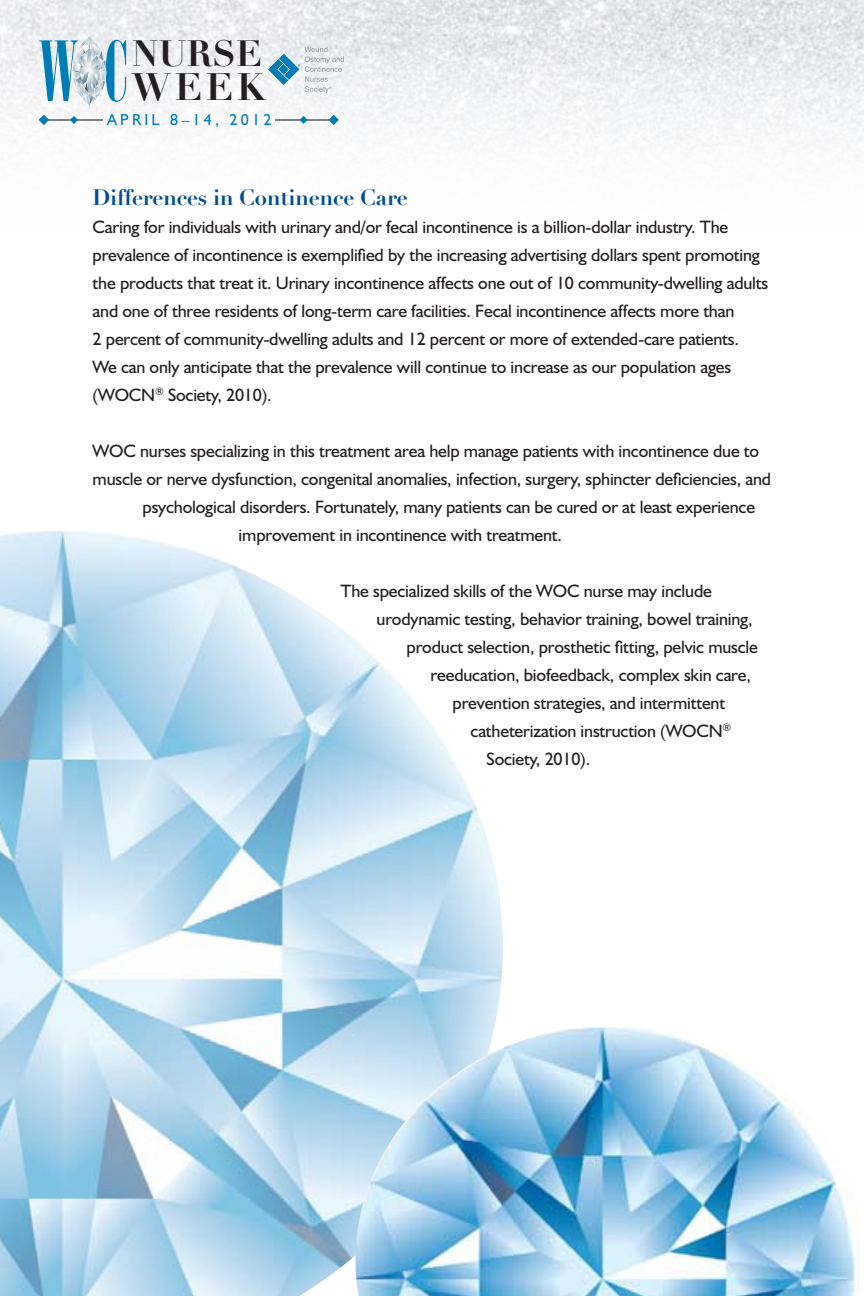
<style>
.page{position:relative;width:864px;height:1296px;background:#fff}
.page>*{position:absolute;margin:0;border:0;box-sizing:border-box;transform-origin:0 0}
.t1{font:700 37.6px "Didot";color:#231f20}
.t2{font:700 36px "Didot";color:#231f20}
.t3{font:700 22px "Didot";letter-spacing:-.01em;color:#004d93}
.t4{font:18px/28px "Humanist 521 BT";letter-spacing:-.01em;color:#231f20}
.t5{font:16px "Humanist 521 BT";letter-spacing:.2em;color:#007cb7}
.s1{font-family:"Onyx";font-weight:400;font-size:82.8px;color:#007cb7}
.s2{font-family:"Onyx";font-weight:400;font-size:82.8px;color:#fff}
</style>
<div class="page">
<img style="left:0;top:0;width:863px;height:149px">
<hr style="left:43px;top:119px;width:59px;height:2px;background:#808285">
<svg style="left:39px;top:115px;width:10px;height:10px"></svg>
<svg style="left:70px;top:116px;width:8px;height:8px"></svg>
<hr style="left:275px;top:119px;width:59px;height:2px;background:#808285">
<svg style="left:328px;top:115px;width:11px;height:10px"></svg>
<svg style="left:300px;top:116px;width:8px;height:8px"></svg>
<svg style="left:71px;top:36px;width:36px;height:70px"></svg>
<svg style="left:268px;top:47px;width:76px;height:46px"></svg>
<hr style="left:863px;top:0;width:1px;height:250px;background:#dddcdc">
<img style="left:0;top:531px;width:503px;height:765px">
<img style="left:356px;top:1027px;width:502px;height:269px">
<h1 class="t1" style="left:39px;top:63px;width:229px"><span class="s1">W</span><span class="s2">O</span><span class="s1">C</span>WEEK</h1>
<p class="t5" style="left:107px;top:109px;width:166px">APRIL 8–14, 2012</p>
<h2 class="t2" style="left:132px;top:32px;width:132px">NURSE</h2>
<p class="t3" style="left:93px;top:183px;width:317px">Differences in Continence Care</p>
<p class="t4" style="left:93px;top:212px;width:677px">Caring for individuals with urinary and/or fecal incontinence is a billion-dollar industry. The prevalence of incontinence is exemplified by the increasing advertising dollars spent promoting the products that treat it. Urinary incontinence affects one out of 10 community-dwelling adults and one of three residents of long-term care facilities. Fecal incontinence affects more than<br>2 percent of community-dwelling adults and 12 percent or more of extended-care patients.<br>We can only anticipate that the prevalence will continue to increase as our population ages (WOCN<sup>®</sup> Society, 2010).</p>
<p class="t4" style="left:93px;top:436px;width:668px">WOC nurses specializing in this treatment area help manage patients with incontinence due to</p>
<p class="t4" style="left:93px;top:464px;width:680px">muscle or nerve dysfunction, congenital anomalies, infection, surgery, sphincter deficiencies, and</p>
<p class="t4" style="left:143px;top:492px;width:614px">psychological disorders. Fortunately, many patients can be cured or at least experience</p>
<p class="t4" style="left:239px;top:520px;width:325px">improvement in incontinence with treatment.</p>
<p class="t4" style="left:341px;top:576px;width:373px">The specialized skills of the WOC nurse may include</p>
<p class="t4" style="left:377px;top:604px;width:378px">urodynamic testing, behavior training, bowel training,</p>
<p class="t4" style="left:407px;top:632px;width:353px">product selection, prosthetic fitting, pelvic muscle</p>
<p class="t4" style="left:431px;top:660px;width:322px">reeducation, biofeedback, complex skin care,</p>
<p class="t4" style="left:453px;top:688px;width:274px">prevention strategies, and intermittent</p>
<p class="t4" style="left:471px;top:716px;width:262px">catheterization instruction (WOCN<sup>®</sup></p>
<p class="t4" style="left:487px;top:744px;width:105px">Society, 2010).</p>
</div>
